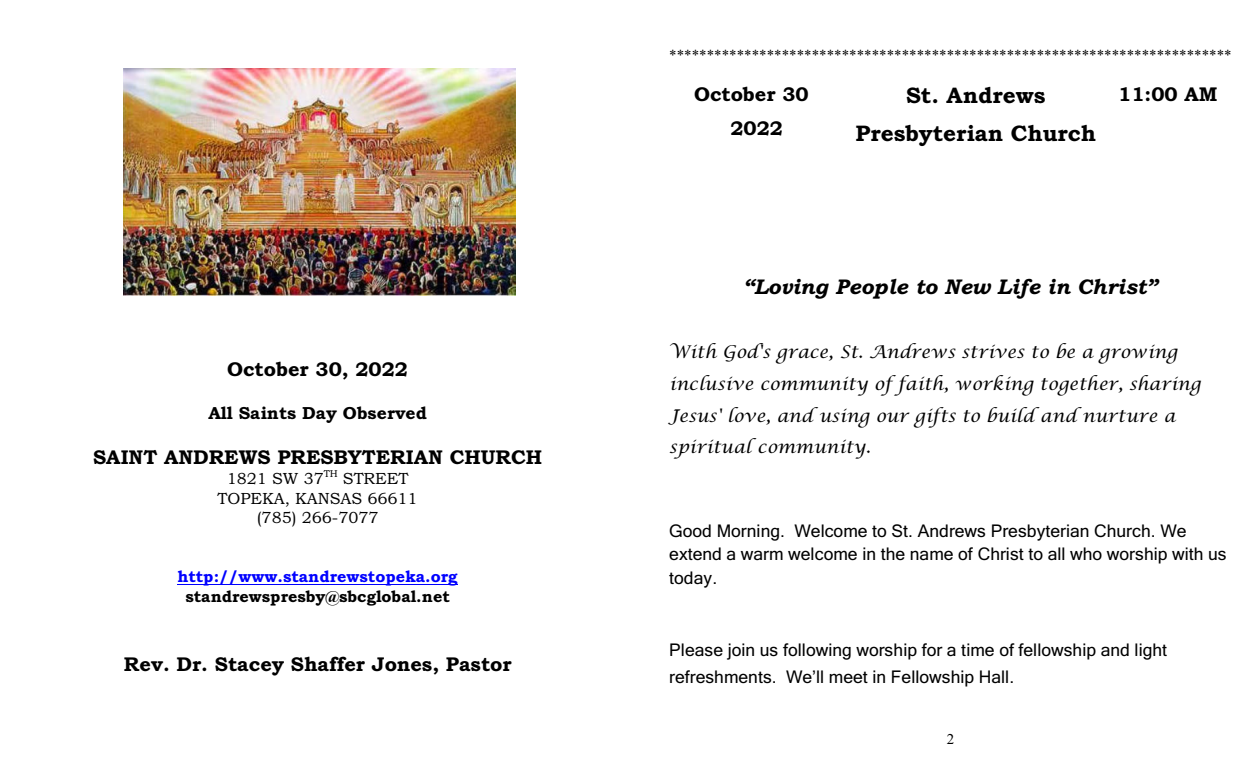
<style>
.page{position:relative;width:1260px;height:765px;background:#fff}
.page>*{position:absolute;margin:0;border:0;box-sizing:border-box;transform-origin:0 0}
.t1{font:22.5px/38px "Bookman Old Style";color:#000;text-align:center}
.t2{font:italic 21.25px "Bookman Old Style";color:#000}
.t3{font:20px/33.8px "Bookman Old Style";color:#000;text-align:center}
.t4{font:17.5px/23.6px "Microsoft Sans Serif";color:#000}
.t5{font:italic 17.5px/32px "Lucida Calligraphy";letter-spacing:.01em;color:#000}
.t6{font:17.5px "Bookman Old Style";color:#000}
.t7{font:16.25px/19.6px "Bookman Old Style";color:#000;text-align:center}
.t8{font:16.25px "Bookman Old Style";color:#00f}
.t9{font:15px "Times New Roman";color:#000}
</style>
<div class="page">
<img style="left:124px;top:68px;width:392px;height:227px">
<hr style="left:177px;top:584px;width:281px;height:1px;background:#00f">
<p class="t3" style="left:227px;top:354px;width:182px">October 30, 2022</p>
<p class="t6" style="left:208px;top:406px;width:220px">All Saints Day Observed</p>
<p class="t3" style="left:93px;top:442px;width:451px">SAINT ANDREWS PRESBYTERIAN CHURCH</p>
<p class="t7" style="left:218px;top:470px;width:201px">1821 SW 37<sup>TH</sup> STREET<br>TOPEKA, KANSAS 66611 (785) 266-7077</p>
<p class="t8" style="left:177px;top:571px;width:282px">http://www.standrewstopeka.org</p>
<p class="t7" style="left:185px;top:588px;width:266px">standrewspresby@sbcglobal.net</p>
<p class="t3" style="left:124px;top:649px;width:389px">Rev. Dr. Stacey Shaffer Jones, Pastor</p>
<p class="t9" style="left:669px;top:50px;width:564px">***************************************************************************</p>
<p class="t3" style="left:694px;top:79px;width:116px">October 30<br>2022</p>
<p class="t1" style="left:856px;top:79px;width:242px">St. Andrews<br>Presbyterian Church</p>
<p class="t3" style="left:1118px;top:79px;width:101px">11:00 AM</p>
<p class="t2" style="left:743px;top:279px;width:416px">“Loving People to New Life in Christ”</p>
<p class="t5" style="left:669px;top:337px;width:533px">With God's grace, St. Andrews strives to be a growing inclusive community of faith, working together, sharing Jesus' love, and using our gifts to build and nurture a spiritual community.</p>
<p class="t4" style="left:669px;top:520px;width:559px">Good Morning. Welcome to St. Andrews Presbyterian Church. We extend a warm welcome in the name of Christ to all who worship with us today.</p>
<p class="t4" style="left:669px;top:638px;width:499px;line-height:26.8px">Please join us following worship for a time of fellowship and light refreshments. We’ll meet in Fellowship Hall.</p>
<p class="t9" style="left:947px;top:734px;width:9px">2</p>
</div>
